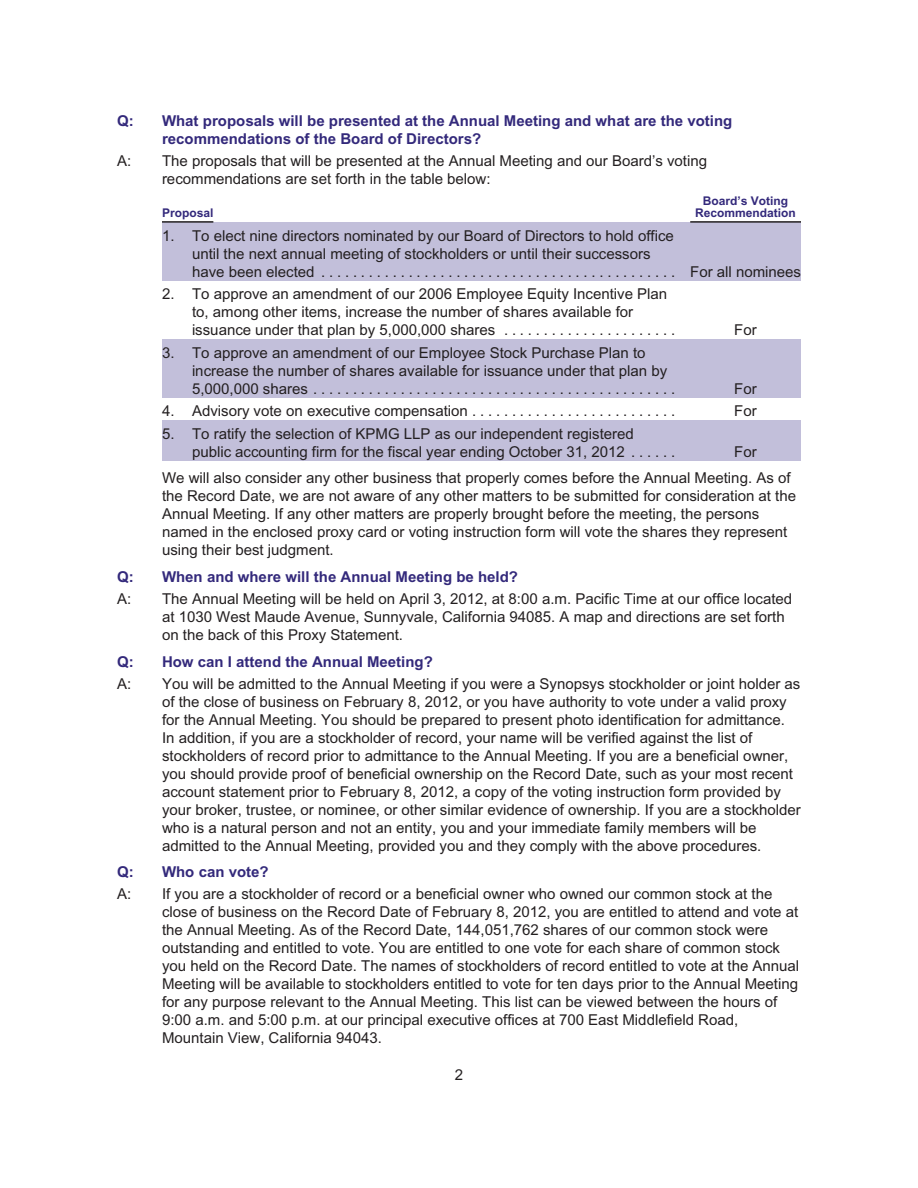
<style>
.page{position:relative;width:918px;height:1188px;background:#fff}
.page>*{position:absolute;margin:0;border:0;box-sizing:border-box;transform-origin:0 0}
.t1{font:15px/18px "Arial";color:#231f20}
.t2{font:700 15px/18px "Arial";color:#33297b}
.t3{font:700 12px/12px "Arial";color:#33297b;text-align:center}
</style>
<div class="page">
<div style="left:162px;top:223px;width:639px;height:58px;background:#c2bfda"></div>
<div style="left:162px;top:340px;width:639px;height:58px;background:#c2bfda"></div>
<div style="left:162px;top:421px;width:639px;height:40px;background:#c2bfda"></div>
<hr style="left:162px;top:221px;width:51px;height:2px;background:#231f20">
<hr style="left:690px;top:221px;width:111px;height:2px;background:#231f20">
<p class="t2" style="left:117px;top:113px;width:18px">Q:</p>
<p class="t2" style="left:162px;top:113px;width:572px">What proposals will be presented at the Annual Meeting and what are the voting recommendations of the Board of Directors?</p>
<p class="t1" style="left:117px;top:153px;width:16px">A:</p>
<p class="t1" style="left:162px;top:153px;width:547px">The proposals that will be presented at the Annual Meeting and our Board’s voting recommendations are set forth in the table below:</p>
<p class="t3" style="left:162px;top:208px;width:53px">Proposal</p>
<p class="t3" style="left:695px;top:196px;width:102px">Board’s Voting<br>Recommendation</p>
<p class="t1" style="left:192px;top:228px;width:611px;text-indent:-30px">1. To elect nine directors nominated by our Board of Directors to hold office<br>until the next annual meeting of stockholders or until their successors<br>havebeenelected ............................................. Forallnominees</p>
<p class="t1" style="left:192px;top:286px;width:485px;text-indent:-30px">2. To approve an amendment of our 2006 Employee Equity Incentive Plan to, among other items, increase the number of shares available for issuance under that plan by 5,000,000 shares . . . . . . . . . . . . . . . . . . . . . .</p>
<p class="t1" style="left:734px;top:322px;width:24px">For</p>
<p class="t1" style="left:192px;top:345px;width:485px;text-indent:-30px">3. To approve an amendment of our Employee Stock Purchase Plan to increase the number of shares available for issuance under that plan by<br>5,000,000shares..............................................</p>
<p class="t1" style="left:734px;top:381px;width:24px">For</p>
<p class="t1" style="left:162px;top:403px;width:515px">4. Advisory vote on executive compensation . . . . . . . . . . . . . . . . . . . . . . . . . .</p>
<p class="t1" style="left:734px;top:403px;width:24px">For</p>
<p class="t1" style="left:192px;top:426px;width:485px;text-indent:-30px">5. To ratify the selection of KPMG LLP as our independent registered public accounting firm for the fiscal year ending October 31, 2012 . . . . . .</p>
<p class="t1" style="left:162px;top:439px;width:630px;line-height:26.7px;text-indent:572px">For<br>We will also consider any other business that properly comes before the Annual Meeting. As of</p>
<p class="t1" style="left:162px;top:488px;width:636px">the Record Date, we are not aware of any other matters to be submitted for consideration at the Annual Meeting. If any other matters are properly brought before the meeting, the persons named in the enclosed proxy card or voting instruction form will vote the shares they represent using their best judgment.</p>
<p class="t2" style="left:117px;top:569px;width:18px">Q:</p>
<p class="t2" style="left:162px;top:569px;width:358px">When and where will the Annual Meeting be held?</p>
<p class="t1" style="left:117px;top:591px;width:16px">A:</p>
<p class="t1" style="left:162px;top:591px;width:632px">The Annual Meeting will be held on April 3, 2012, at 8:00 a.m. Pacific Time at our office located at 1030 West Maude Avenue, Sunnyvale, California 94085. A map and directions are set forth on the back of this Proxy Statement.</p>
<p class="t2" style="left:117px;top:654px;width:18px">Q:</p>
<p class="t2" style="left:162px;top:654px;width:272px">How can I attend the Annual Meeting?</p>
<p class="t1" style="left:117px;top:676px;width:16px">A:</p>
<p class="t1" style="left:162px;top:676px;width:640px">You will be admitted to the Annual Meeting if you were a Synopsys stockholder or joint holder as of the close of business on February 8, 2012, or you have authority to vote under a valid proxy for the Annual Meeting. You should be prepared to present photo identification for admittance.<br>In addition, if you are a stockholder of record, your name will be verified against the list of stockholders of record prior to admittance to the Annual Meeting. If you are a beneficial owner, you should provide proof of beneficial ownership on the Record Date, such as your most recent account statement prior to February 8, 2012, a copy of the voting instruction form provided by your broker, trustee, or nominee, or other similar evidence of ownership. If you are a stockholder who is a natural person and not an entity, you and your immediate family members will be admitted to the Annual Meeting, provided you and they comply with the above procedures.</p>
<p class="t2" style="left:117px;top:864px;width:18px">Q:</p>
<p class="t2" style="left:162px;top:864px;width:108px">Who can vote?</p>
<p class="t1" style="left:117px;top:887px;width:16px">A:</p>
<p class="t1" style="left:162px;top:887px;width:639px">If you are a stockholder of record or a beneficial owner who owned our common stock at the close of business on the Record Date of February 8, 2012, you are entitled to attend and vote at the Annual Meeting. As of the Record Date, 144,051,762 shares of our common stock were outstanding and entitled to vote. You are entitled to one vote for each share of common stock you held on the Record Date. The names of stockholders of record entitled to vote at the Annual Meeting will be available to stockholders entitled to vote for ten days prior to the Annual Meeting for any purpose relevant to the Annual Meeting. This list can be viewed between the hours of 9:00 a.m. and 5:00 p.m. at our principal executive offices at 700 East Middlefield Road, Mountain View, California 94043.</p>
<p class="t1" style="left:455px;top:1067px;width:10px">2</p>
</div>
